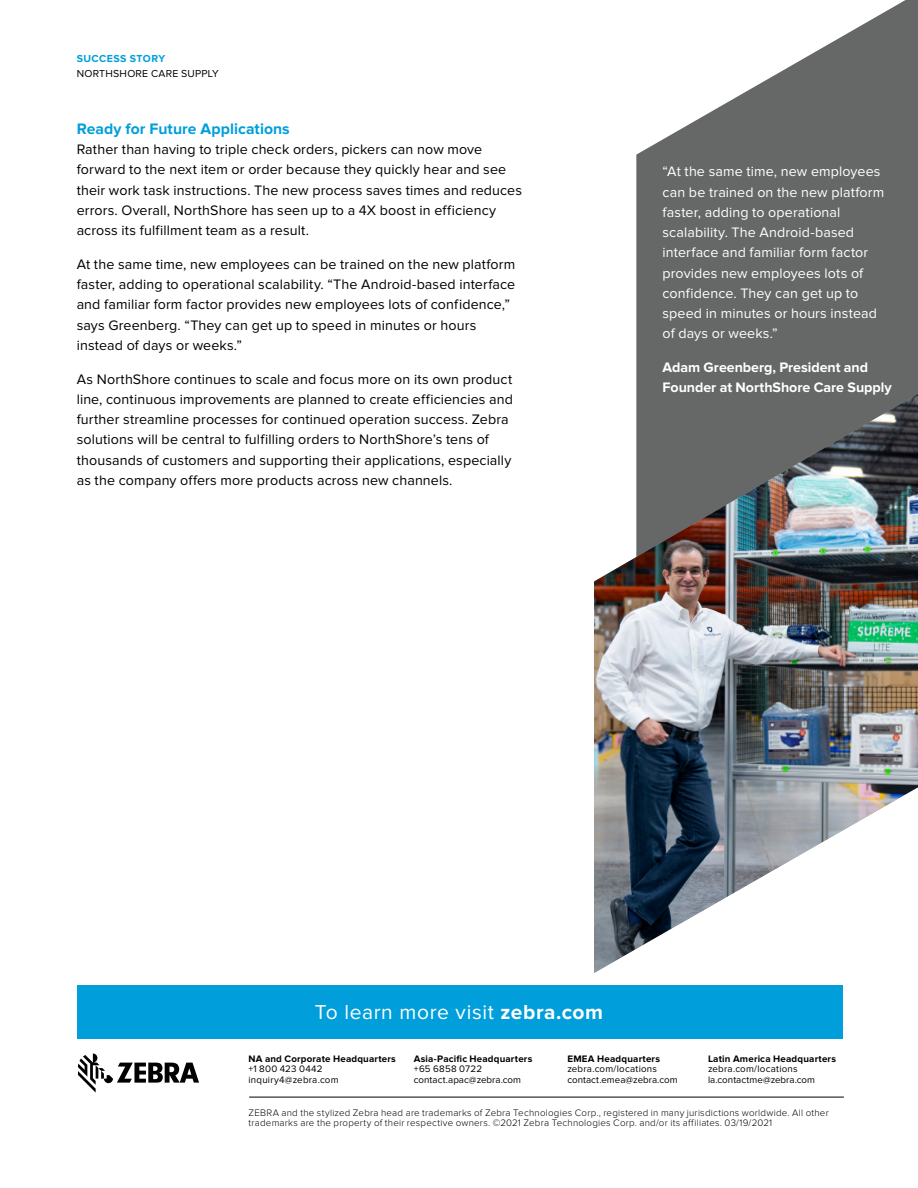
<style>
.page{position:relative;width:918px;height:1188px;background:#fff}
.page>*{position:absolute;margin:0;border:0;box-sizing:border-box;transform-origin:0 0}
.t1{font:21px "Proxima Nova";letter-spacing:.03em;color:#fff}
.t2{font:700 15.75px "Proxima Nova";letter-spacing:.005em;color:#009fdb}
.t3{font:14.25px/20.2px "Proxima Nova";letter-spacing:.01em;color:#000}
.t4{font:14.25px/20.2px "Proxima Nova";letter-spacing:.01em;color:#fff}
.t5{font:700 14.25px/20.2px "Proxima Nova";letter-spacing:-.005em;color:#fff}
.t6{font:10.5px "Proxima Nova";letter-spacing:.025em;color:#000}
.t7{font:700 10.5px "Proxima Nova";letter-spacing:.045em;color:#009fdb}
.t8{font:300 9.75px/10.5px "Proxima Nova";letter-spacing:.025em;color:#000}
.t9{font:9.75px/10.5px "Proxima Nova";letter-spacing:.01em;color:#000}
.t10{font:700 9.75px "Proxima Nova";letter-spacing:.025em;color:#000}
.s1{font-weight:700}
</style>
<div class="page">
<svg style="left:636px;top:0;width:282px;height:394px;fill:#666767"></svg>
<div style="left:77px;top:986px;width:765px;height:53px;background:#009fdb"></div>
<hr style="left:249px;top:1097px;width:595px;height:1px;background:#000">
<svg style="left:78px;top:1053px;width:121px;height:40px"></svg>
<img style="left:594px;top:394px;width:324px;height:579px">
<p class="t7" style="left:77px;top:53px;width:90px">SUCCESS STORY</p>
<p class="t6" style="left:77px;top:68px;width:144px">NORTHSHORE CARE SUPPLY</p>
<p class="t2" style="left:77px;top:120px;width:215px">Ready for Future Applications</p>
<p class="t3" style="left:77px;top:140px;width:447px">Rather than having to triple check orders, pickers can now move forward to the next item or order because they quickly hear and see their work task instructions. The new process saves times and reduces errors. Overall, NorthShore has seen up to a 4X boost in efficiency across its fulfillment team as a result.</p>
<p class="t3" style="left:77px;top:255px;width:440px">At the same time, new employees can be trained on the new platform faster, adding to operational scalability. “The Android-based interface and familiar form factor provides new employees lots of confidence,” says Greenberg. “They can get up to speed in minutes or hours instead of days or weeks.”</p>
<p class="t3" style="left:77px;top:369px;width:438px">As NorthShore continues to scale and focus more on its own product line, continuous improvements are planned to create efficiencies and further streamline processes for continued operation success. Zebra solutions will be central to fulfilling orders to NorthShore’s tens of thousands of customers and supporting their applications, especially as the company offers more products across new channels.</p>
<p class="t4" style="left:663px;top:162px;width:223px">“At the same time, new employees can be trained on the new platform faster, adding to operational scalability. The Android-based interface and familiar form factor provides new employees lots of confidence. They can get up to speed in minutes or hours instead of days or weeks.”</p>
<p class="t5" style="left:663px;top:358px;width:231px">Adam Greenberg, President and<br>Founder at NorthShore Care Supply</p>
<h1 class="t1" style="left:315px;top:1002px;width:290px">To learn more visit <span class="s1">zebra.com</span></h1>
<p class="t10" style="left:249px;top:1053px;width:149px">NA and Corporate Headquarters</p>
<p class="t9" style="left:249px;top:1064px;width:92px">+1 800 423 0442 inquiry4@zebra.com</p>
<p class="t10" style="left:414px;top:1053px;width:120px">Asia-Pacific Headquarters</p>
<p class="t9" style="left:414px;top:1064px;width:109px">+65 6858 0722 contact.apac@zebra.com</p>
<p class="t10" style="left:567px;top:1053px;width:94px">EMEA Headquarters</p>
<p class="t9" style="left:567px;top:1064px;width:112px">zebra.com/locations contact.emea@zebra.com</p>
<p class="t10" style="left:708px;top:1053px;width:130px">Latin America Headquarters</p>
<p class="t9" style="left:708px;top:1064px;width:109px">zebra.com/locations la.contactme@zebra.com</p>
<p class="t8" style="left:249px;top:1107px;width:582px">ZEBRA and the stylized Zebra head are trademarks of Zebra Technologies Corp., registered in many jurisdictions worldwide. All other trademarks are the property of their respective owners. ©2021 Zebra Technologies Corp. and/or its affiliates. 03/19/2021</p>
</div>
